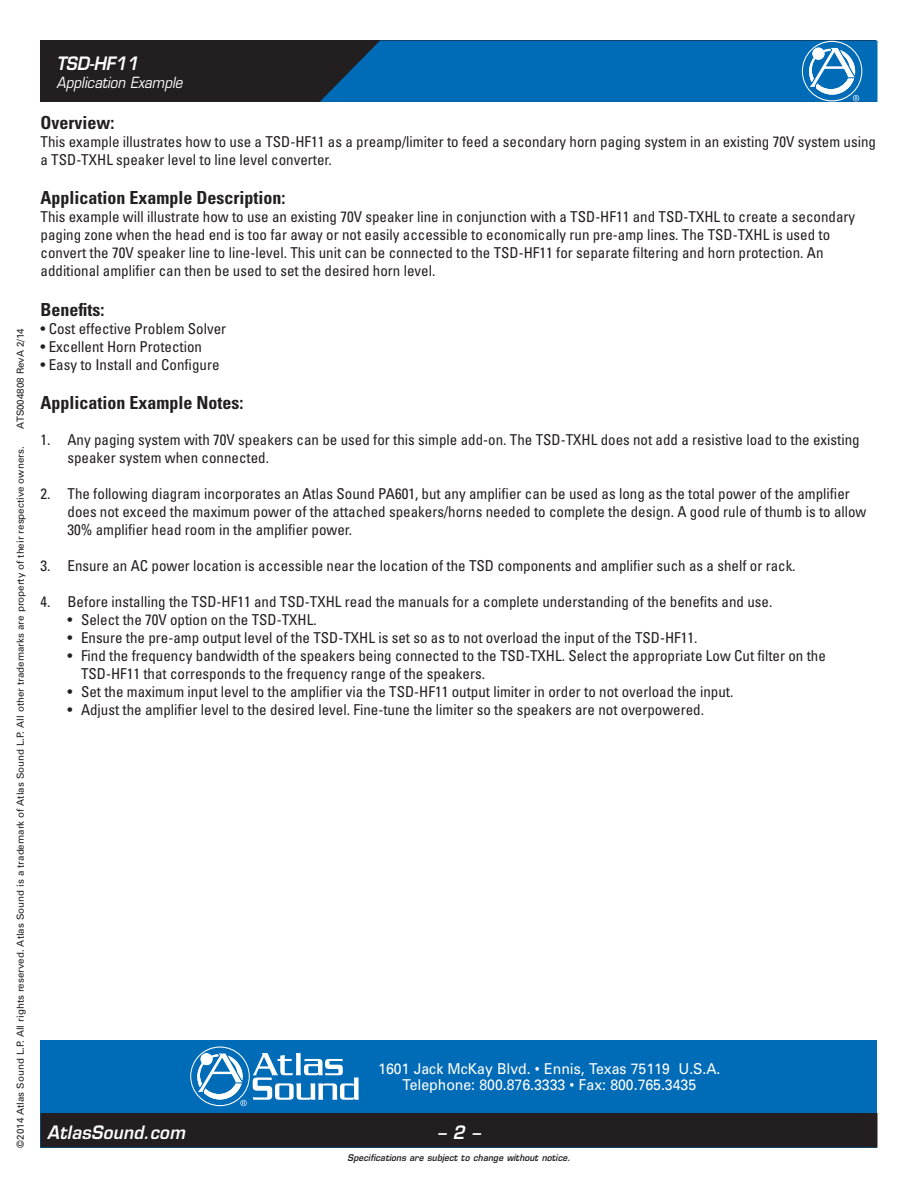
<style>
.page{position:relative;width:918px;height:1188px;background:#fff}
.page>*{position:absolute;margin:0;border:0;box-sizing:border-box;transform-origin:0 0}
.t1{font:700 condensed 18px "Univers";color:#231f20}
.t2{font:italic 600 18px "Eurostile LT Std";letter-spacing:.015em;color:#fff;scale:.94 1}
.t3{font:italic 600 18px "Eurostile LT Std";letter-spacing:.015em;color:#fff;scale:.9 1}
.t4{font:condensed 15px/18px "Univers";color:#231f20}
.t5{font:15px/16.5px "Univers";color:#fff;text-align:center;scale:.94 1}
.t6{font:italic 15px "Eurostile LT Std";color:#fff;scale:.9 1}
.t7{font:9.75px "Univers";color:#231f20}
.t8{font:italic 600 9px "Eurostile LT Std";letter-spacing:.015em;color:#231f20;scale:.94 1}
</style>
<div class="page">
<div style="left:40px;top:1040px;width:838px;height:108px;background:#006bb6"></div>
<div style="left:40px;top:1113px;width:838px;height:35px;background:#231f20"></div>
<svg style="left:190px;top:1046px;width:169px;height:60px"></svg>
<div style="left:40px;top:40px;width:836px;height:62px;background:#231f20"></div>
<svg style="left:320px;top:40px;width:558px;height:62px;background:#0a6aae"></svg>
<p class="t7" style="left:15px;top:429px;width:102px;rotate:-90deg">ATS004808 RevA 2/14</p>
<p class="t7" style="left:15px;top:1148px;width:702px;rotate:-90deg">©2014 Atlas Sound L.P. All rights reserved. Atlas Sound is a trademark of Atlas Sound L.P. All other trademarks are property of their respective owners.</p>
<p class="t3" style="left:56px;top:52px;width:92px">TSD-HF11</p>
<p class="t6" style="left:56px;top:74px;width:142px">Application Example</p>
<p class="t1" style="left:40px;top:111px;width:75px">Overview:</p>
<p class="t4" style="left:40px;top:132px;width:837px">This example illustrates how to use a TSD-HF11 as a preamp/limiter to feed a secondary horn paging system in an existing 70V system using a TSD-TXHL speaker level to line level converter.</p>
<p class="t1" style="left:40px;top:187px;width:246px">Application Example Description:</p>
<p class="t4" style="left:40px;top:208px;width:816px">This example will illustrate how to use an existing 70V speaker line in conjunction with a TSD-HF11 and TSD-TXHL to create a secondary paging zone when the head end is too far away or not easily accessible to economically run pre-amp lines. The TSD-TXHL is used to convert the 70V speaker line to line-level. This unit can be connected to the TSD-HF11 for separate filtering and horn protection. An additional amplifier can then be used to set the desired horn level.</p>
<p class="t1" style="left:40px;top:298px;width:65px">Benefits:</p>
<p class="t4" style="left:40px;top:319px;width:187px">• Cost effective Problem Solver</p>
<p class="t4" style="left:40px;top:337px;width:163px">• Excellent Horn Protection</p>
<p class="t4" style="left:40px;top:355px;width:181px">• Easy to Install and Configure</p>
<p class="t1" style="left:40px;top:392px;width:205px">Application Example Notes:</p>
<p class="t4" style="left:68px;top:431px;width:794px;text-indent:-27px">1. Any paging system with 70V speakers can be used for this simple add-on. The TSD-TXHL does not add a resistive load to the existing speaker system when connected.</p>
<p class="t4" style="left:68px;top:485px;width:800px;text-indent:-27px">2. The following diagram incorporates an Atlas Sound PA601, but any amplifier can be used as long as the total power of the amplifier does not exceed the maximum power of the attached speakers/horns needed to complete the design. A good rule of thumb is to allow<br>30% amplifier head room in the amplifier power.</p>
<p class="t4" style="left:40px;top:557px;width:757px">3. Ensure an AC power location is accessible near the location of the TSD components and amplifier such as a shelf or rack.</p>
<p class="t4" style="left:40px;top:593px;width:733px">4. Before installing the TSD-HF11 and TSD-TXHL read the manuals for a complete understanding of the benefits and use.</p>
<p class="t4" style="left:68px;top:611px;width:251px">• Select the 70V option on the TSD-TXHL.</p>
<p class="t4" style="left:67px;top:629px;width:632px">• Ensure the pre-amp output level of the TSD-TXHL is set so as to not overload the input of the TSD-HF11.</p>
<p class="t4" style="left:81px;top:647px;width:746px;text-indent:-14px">• Find the frequency bandwidth of the speakers being connected to the TSD-TXHL. Select the appropriate Low Cut filter on the<br>TSD-HF11 that corresponds to the frequency range of the speakers.</p>
<p class="t4" style="left:67px;top:683px;width:667px">• Set the maximum input level to the amplifier via the TSD-HF11 output limiter in order to not overload the input.</p>
<p class="t4" style="left:67px;top:701px;width:638px">• Adjust the amplifier level to the desired level. Fine-tune the limiter so the speakers are not overpowered.</p>
<p class="t5" style="left:378px;top:1060px;width:366px">1601 Jack McKay Blvd. • Ennis, Texas 75119 U.S.A.<br>Telephone: 800.876.3333 • Fax: 800.765.3435</p>
<p class="t2" style="left:47px;top:1121px;width:148px">AtlasSound.com</p>
<p class="t2" style="left:437px;top:1121px;width:47px">– 2 –</p>
<p class="t8" style="left:348px;top:1152px;width:239px">Specifications are subject to change without notice.</p>
</div>
